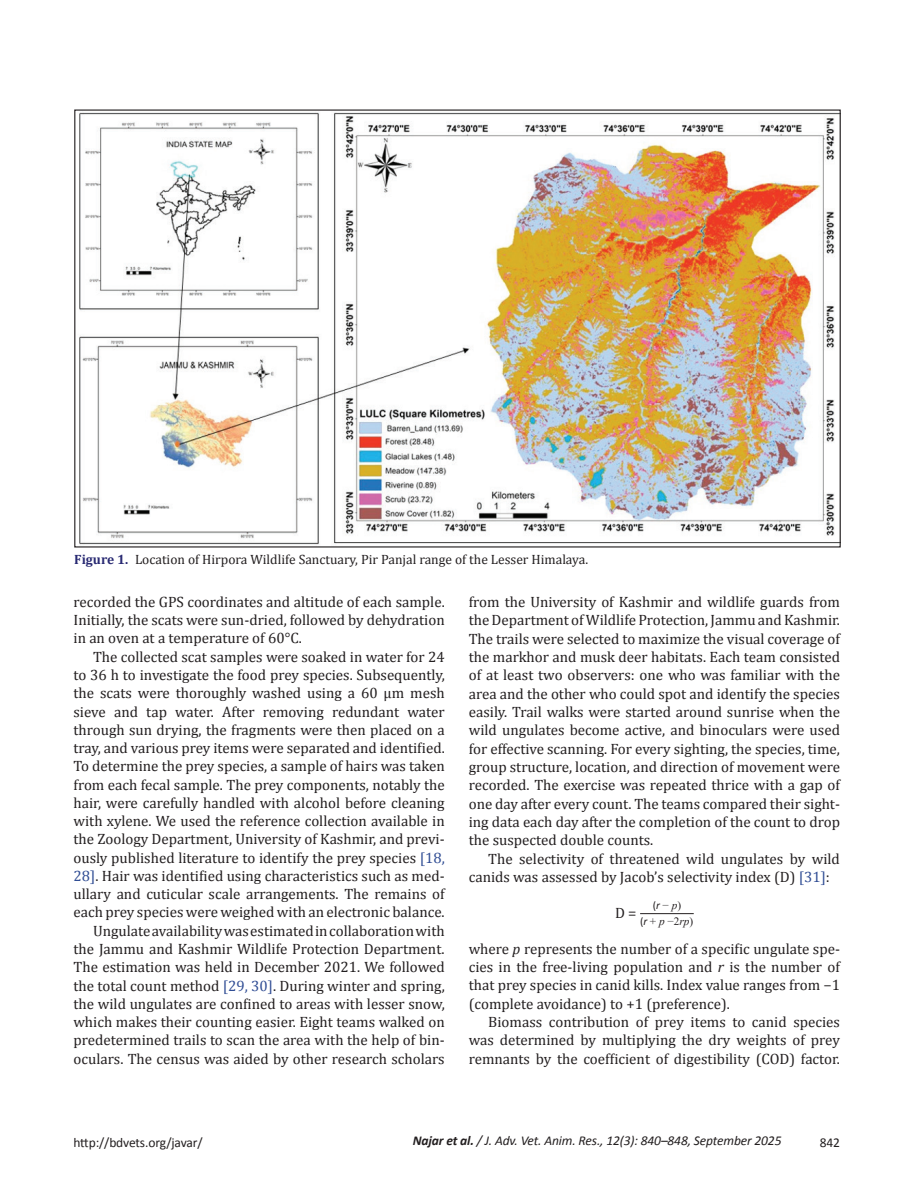
<style>
.page{position:relative;width:918px;height:1188px;background:#fff}
.page>*{position:absolute;margin:0;border:0;box-sizing:border-box;transform-origin:0 0}
.t1{font:15px/18.3px "Cambria";color:#231f20;text-align:justify}
.t2{font:13.5px "Cambria";color:#231f20}
.t3{font:italic 13.5px "Calibri";letter-spacing:-.01em;color:#231f20}
.t4{font:13.5px "Calibri";letter-spacing:-.01em;color:#231f20}
.t5{font:11.25px/16px "Times New Roman";color:#231f20;text-align:center}
.s1{font-weight:700;color:#292a73}
.s2{color:#304d94}
.s3{font-family:"Calibri"}
.s4{font-family:"Calibri";font-style:italic}
.s5{font-style:italic}
.s6{font-weight:700}
</style>
<div class="page">
<hr style="left:640px;top:913px;width:54px;height:1px;background:#231f20">
<img style="left:79px;top:112px;width:760px;height:433px">
<p class="t2" style="left:74px;top:551px;width:515px"><span class="s1">Figure 1.</span> Location of Hirpora Wildlife Sanctuary, Pir Panjal range of the Lesser Himalaya.</p>
<p class="t1" style="left:74px;top:593px;width:373px">recorded the GPS coordinates and altitude of each sample.<br>Initially, the scats were sun-dried, followed by dehydration in an oven at a temperature of 60°C.</p>
<p class="t1" style="left:74px;top:647px;width:373px;text-align:right">The collected scat samples were soaked in water for 24<br>to 36 h to investigate the food prey species. Subsequently, the scats were thoroughly washed using a 60 μm mesh sieve and tap water. After removing redundant water through sun drying, the fragments were then placed on a tray, and various prey items were separated and identified.<br>To determine the prey species, a sample of hairs was taken from each fecal sample. The prey components, notably the hair, were carefully handled with alcohol before cleaning with xylene. We used the reference collection available in the Zoology Department, University of Kashmir, and previ&shy;ously published literature to identify the prey species <span class="s2">[18, 28]</span>. Hair was identified using characteristics such as med&shy;ullary and cuticular scale arrangements. The remains of each prey species were weighed with an electronic balance.<br>Ungulate availability was estimated in collaboration with the Jammu and Kashmir Wildlife Protection Department.<br>The estimation was held in December 2021. We followed the total count method <span class="s2">[29, 30]</span>. During winter and spring, the wild ungulates are confined to areas with lesser snow, which makes their counting easier. Eight teams walked on predetermined trails to scan the area with the help of bin&shy;oculars. The census was aided by other research scholars</p>
<p class="t1" style="left:469px;top:593px;width:373px">from the University of Kashmir and wildlife guards from the Department of Wildlife Protection, Jammu and Kashmir.<br>The trails were selected to maximize the visual coverage of the markhor and musk deer habitats. Each team consisted of at least two observers: one who was familiar with the area and the other who could spot and identify the species easily. Trail walks were started around sunrise when the wild ungulates become active, and binoculars were used for effective scanning. For every sighting, the species, time, group structure, location, and direction of movement were recorded. The exercise was repeated thrice with a gap of one day after every count. The teams compared their sight&shy;ing data each day after the completion of the count to drop the suspected double counts.</p>
<p class="t1" style="left:469px;top:849px;width:373px;text-indent:20px">The selectivity of threatened wild ungulates by wild canids was assessed by Jacob’s selectivity index (D) <span class="s2">[31]</span>:</p>
<p class="t1" style="left:615px;top:904px;width:23px">D =</p>
<p class="t5" style="left:640px;top:896px;width:55px"><span class="s3">(</span><span class="s4">r</span> − <span class="s5">p</span>)<br><span class="s3">(</span><span class="s4">r</span> + <span class="s5">p</span> −2<span class="s5">rp</span>)</p>
<p class="t1" style="left:469px;top:939px;width:373px">where <span class="s5">p</span> represents the number of a specific ungulate spe&shy;cies in the free-living population and <span class="s5">r</span> is the number of that prey species in canid kills. Index value ranges from −1 (complete avoidance) to +1 (preference).</p>
<p class="t1" style="left:469px;top:1013px;width:373px;text-indent:20px">Biomass contribution of prey items to canid species was determined by multiplying the dry weights of prey remnants by the coefficient of digestibility (COD) factor.</p>
<p class="t4" style="left:74px;top:1134px;width:131px">http://bdvets.org/javar/</p>
<p class="t3" style="left:413px;top:1132px;width:370px"><span class="s6">Najar et al.</span> / J. Adv. Vet. Anim. Res., 12(3): 840–848, September 2025</p>
<p class="t4" style="left:820px;top:1134px;width:22px">842</p>
</div>
